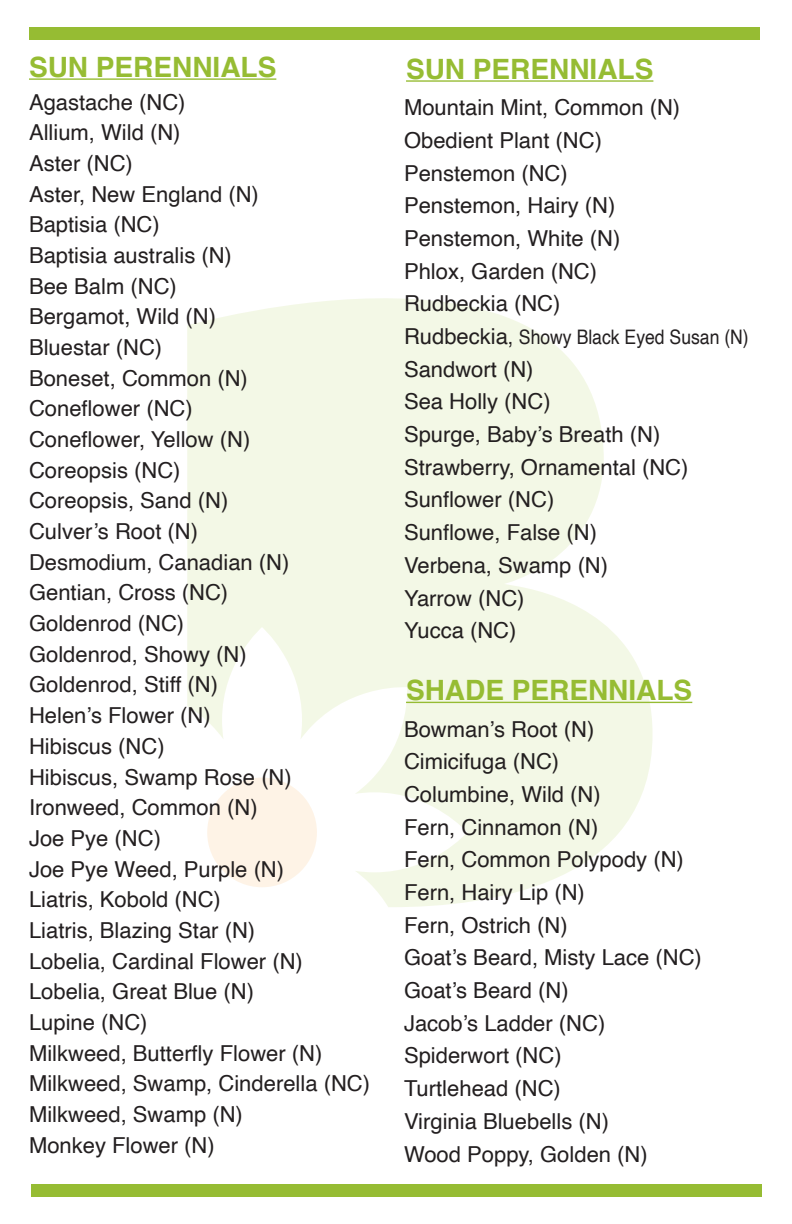
<style>
.page{position:relative;width:792px;height:1224px;background:#fff}
.page>*{position:absolute;margin:0;border:0;box-sizing:border-box;transform-origin:0 0}
.t1{font:700 28px "Helvetica";color:#96bc33}
.t2{font:22px "Helvetica";color:#231f20}
.t3{font:20px "Helvetica";color:#231f20;scale:.88 1}
.s1{font-size:22px}
</style>
<div class="page">
<svg style="left:187px;top:298px;width:466px;height:609px;fill:#f3f8e6"></svg>
<div style="left:207px;top:778px;width:110px;height:109px;background:#fef3e6;border-radius:50%"></div>
<div style="left:31px;top:1185px;width:731px;height:12px;background:#96bc33"></div>
<div style="left:29px;top:27px;width:731px;height:12px;background:#96bc33"></div>
<hr style="left:29px;top:78px;width:247px;height:2px;background:#96bc33">
<hr style="left:406px;top:80px;width:247px;height:2px;background:#96bc33">
<hr style="left:406px;top:702px;width:286px;height:1px;background:#96bc33">
<p class="t1" style="left:29px;top:50px;width:249px">SUN PERENNIALS</p>
<p class="t2" style="left:29px;top:85px;width:158px">Agastache (NC)</p>
<p class="t2" style="left:29px;top:116px;width:153px">Allium, Wild (N)</p>
<p class="t2" style="left:29px;top:146px;width:105px">Aster (NC)</p>
<p class="t2" style="left:29px;top:177px;width:231px">Aster, New England (N)</p>
<p class="t2" style="left:29px;top:208px;width:132px">Baptisia (NC)</p>
<p class="t2" style="left:29px;top:238px;width:204px">Baptisia australis (N)</p>
<p class="t2" style="left:29px;top:269px;width:149px">Bee Balm (NC)</p>
<p class="t2" style="left:29px;top:300px;width:189px">Bergamot, Wild (N)</p>
<p class="t2" style="left:29px;top:330px;width:135px">Bluestar (NC)</p>
<p class="t2" style="left:29px;top:361px;width:220px">Boneset, Common (N)</p>
<p class="t2" style="left:29px;top:392px;width:165px">Coneflower (NC)</p>
<p class="t2" style="left:29px;top:422px;width:223px">Coneflower, Yellow (N)</p>
<p class="t2" style="left:29px;top:453px;width:153px">Coreopsis (NC)</p>
<p class="t2" style="left:29px;top:484px;width:201px">Coreopsis, Sand (N)</p>
<p class="t2" style="left:29px;top:514px;width:171px">Culver’s Root (N)</p>
<p class="t2" style="left:29px;top:545px;width:262px">Desmodium, Canadian (N)</p>
<p class="t2" style="left:29px;top:576px;width:201px">Gentian, Cross (NC)</p>
<p class="t2" style="left:29px;top:606px;width:157px">Goldenrod (NC)</p>
<p class="t2" style="left:29px;top:637px;width:219px">Goldenrod, Showy (N)</p>
<p class="t2" style="left:29px;top:668px;width:191px">Goldenrod, Stiff (N)</p>
<p class="t2" style="left:29px;top:698px;width:183px">Helen’s Flower (N)</p>
<p class="t2" style="left:29px;top:729px;width:137px">Hibiscus (NC)</p>
<p class="t2" style="left:29px;top:760px;width:264px">Hibiscus, Swamp Rose (N)</p>
<p class="t2" style="left:29px;top:790px;width:230px">Ironweed, Common (N)</p>
<p class="t2" style="left:29px;top:821px;width:134px">Joe Pye (NC)</p>
<p class="t2" style="left:29px;top:852px;width:257px">Joe Pye Weed, Purple (N)</p>
<p class="t2" style="left:29px;top:883px;width:193px">Liatris, Kobold (NC)</p>
<p class="t2" style="left:29px;top:913px;width:228px">Liatris, Blazing Star (N)</p>
<p class="t2" style="left:29px;top:944px;width:275px">Lobelia, Cardinal Flower (N)</p>
<p class="t2" style="left:29px;top:975px;width:226px">Lobelia, Great Blue (N)</p>
<p class="t2" style="left:29px;top:1005px;width:120px">Lupine (NC)</p>
<p class="t2" style="left:29px;top:1036px;width:295px">Milkweed, Butterfly Flower (N)</p>
<p class="t2" style="left:29px;top:1067px;width:343px">Milkweed, Swamp, Cinderella (NC)</p>
<p class="t2" style="left:29px;top:1097px;width:215px">Milkweed, Swamp (N)</p>
<p class="t2" style="left:29px;top:1128px;width:187px">Monkey Flower (N)</p>
<p class="t1" style="left:406px;top:52px;width:249px">SUN PERENNIALS</p>
<p class="t2" style="left:404px;top:91px;width:278px">Mountain Mint, Common (N)</p>
<p class="t2" style="left:404px;top:123px;width:200px">Obedient Plant (NC)</p>
<p class="t2" style="left:404px;top:156px;width:165px">Penstemon (NC)</p>
<p class="t2" style="left:404px;top:189px;width:213px">Penstemon, Hairy (N)</p>
<p class="t2" style="left:404px;top:221px;width:218px">Penstemon, White (N)</p>
<p class="t2" style="left:404px;top:254px;width:195px">Phlox, Garden (NC)</p>
<p class="t2" style="left:404px;top:287px;width:158px">Rudbeckia (NC)</p>
<p class="t3" style="left:404px;top:322px;width:393px"><span class="s1">Rudbeckia,</span> Showy Black Eyed Susan (N)</p>
<p class="t2" style="left:404px;top:352px;width:131px">Sandwort (N)</p>
<p class="t2" style="left:404px;top:385px;width:148px">Sea Holly (NC)</p>
<p class="t2" style="left:404px;top:417px;width:258px">Spurge, Baby’s Breath (N)</p>
<p class="t2" style="left:404px;top:450px;width:286px">Strawberry, Ornamental (NC)</p>
<p class="t2" style="left:404px;top:483px;width:152px">Sunflower (NC)</p>
<p class="t2" style="left:404px;top:515px;width:195px">Sunflowe, False (N)</p>
<p class="t2" style="left:404px;top:548px;width:206px">Verbena, Swamp (N)</p>
<p class="t2" style="left:404px;top:581px;width:122px">Yarrow (NC)</p>
<p class="t2" style="left:404px;top:613px;width:114px">Yucca (NC)</p>
<p class="t1" style="left:406px;top:673px;width:288px">SHADE PERENNIALS</p>
<p class="t2" style="left:404px;top:712px;width:192px">Bowman’s Root (N)</p>
<p class="t2" style="left:404px;top:745px;width:157px">Cimicifuga (NC)</p>
<p class="t2" style="left:404px;top:777px;width:198px">Columbine, Wild (N)</p>
<p class="t2" style="left:404px;top:810px;width:196px">Fern, Cinnamon (N)</p>
<p class="t2" style="left:404px;top:843px;width:281px">Fern, Common Polypody (N)</p>
<p class="t2" style="left:404px;top:875px;width:182px">Fern, Hairy Lip (N)</p>
<p class="t2" style="left:404px;top:908px;width:165px">Fern, Ostrich (N)</p>
<p class="t2" style="left:404px;top:941px;width:299px">Goat’s Beard, Misty Lace (NC)</p>
<p class="t2" style="left:404px;top:973px;width:166px">Goat’s Beard (N)</p>
<p class="t2" style="left:404px;top:1006px;width:203px">Jacob’s Ladder (NC)</p>
<p class="t2" style="left:404px;top:1039px;width:159px">Spiderwort (NC)</p>
<p class="t2" style="left:404px;top:1071px;width:158px">Turtlehead (NC)</p>
<p class="t2" style="left:404px;top:1104px;width:206px">Virginia Bluebells (N)</p>
<p class="t2" style="left:404px;top:1137px;width:245px">Wood Poppy, Golden (N)</p>
</div>
